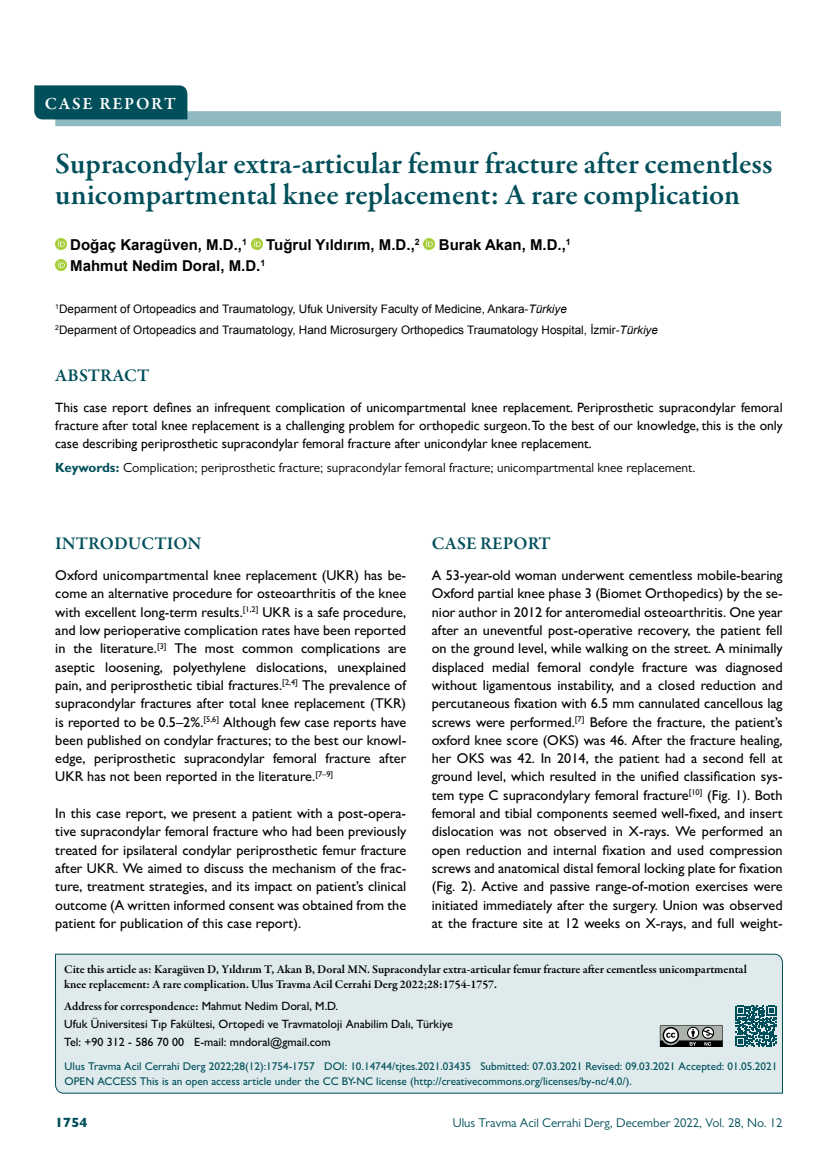
<style>
.page{position:relative;width:838px;height:1170px;background:#fff}
.page>*{position:absolute;margin:0;border:0;box-sizing:border-box;transform-origin:0 0}
.t1{font:600 30px/31.5px "Garamond Premr Pro";color:#004f5a}
.t2{font:600 18px "Garamond Premr Pro";letter-spacing:.005em;color:#004f5a}
.t3{font:600 17.25px "Garamond Premr Pro";letter-spacing:.1em;color:#fff}
.t4{font:700 15px "Arial";color:#000}
.t5{font:500 14.25px/18.3px "Gill Sans MT Pro";color:#000;text-align:justify}
.t6{font:13.5px/18px "Gill Sans";color:#000;text-align:justify}
.t7{font:800 13.5px "Gill Sans MT Pro";color:#004f5a}
.t8{font:13.35px "Gill Sans MT Pro";color:#000}
.t9{font:12.75px "Gill Sans MT Pro";color:#004f5a}
.t10{font:600 12px/15px "Garamond Premr Pro";color:#000}
.t11{font:500 12px/18px "Gill Sans MT Pro";color:#000}
.t12{font:11.7px/21px "Arial";color:#000}
.t13{font:500 11.25px/15px "Gill Sans MT Pro";color:#004f5a}
.s1{font-style:italic}
.s2{font-weight:700;color:#004f5a}
.s3{font-family:"Gill Sans MT Pro";font-weight:500}
</style>
<div class="page">
<div style="left:55px;top:111px;width:726px;height:15px;background:#90bac2"></div>
<svg style="left:55px;top:238px;width:11px;height:11px"></svg>
<svg style="left:251px;top:238px;width:11px;height:11px"></svg>
<svg style="left:424px;top:238px;width:11px;height:11px"></svg>
<svg style="left:55px;top:259px;width:11px;height:11px"></svg>
<div style="left:34px;top:85px;width:153px;height:34px;background:#004f5a"></div>
<div style="left:55px;top:953px;width:728px;height:140px;background:#deeaec"></div>
<svg style="left:735px;top:1005px;width:41px;height:41px;background:#417c85"></svg>
<svg style="left:660px;top:1024px;width:68px;height:28px;background:#8f9493"></svg>
<p class="t3" style="left:45px;top:93px;width:133px">CASE REPORT</p>
<h1 class="t1" style="left:55px;top:148px;width:718px">Supracondylar extra-articular femur fracture after cementless unicompartmental knee replacement: A rare complication</h1>
<p class="t4" style="left:70px;top:234px;width:178px">Doğaç Karagüven, M.D.,<sup>1</sup></p>
<p class="t4" style="left:266px;top:234px;width:155px">Tuğrul Yıldırım, M.D.,<sup>2</sup></p>
<p class="t4" style="left:439px;top:234px;width:133px">Burak Akan, M.D.,<sup>1</sup></p>
<p class="t4" style="left:70px;top:255px;width:196px">Mahmut Nedim Doral, M.D.<sup>1</sup></p>
<p class="t12" style="left:55px;top:298px;width:604px"><sup>1</sup>Deparment of Ortopeadics and Traumatology, Ufuk University Faculty of Medicine, Ankara-<span class="s1">Türkiye<br></span><sup>2</sup>Deparment of Ortopeadics and Traumatology, Hand Microsurgery Orthopedics Traumatology Hospital, İzmir-<span class="s1">Türkiye</span></p>
<p class="t2" style="left:55px;top:364px;width:95px">ABSTRACT</p>
<p class="t6" style="left:55px;top:398px;width:729px">This case report defines an infrequent complication of unicompartmental knee replacement. Periprosthetic supracondylar femoral fracture after total knee replacement is a challenging problem for orthopedic surgeon. To the best of our knowledge, this is the only case describing periprosthetic supracondylar femoral fracture after unicondylar knee replacement.</p>
<p class="t8" style="left:55px;top:459px;width:642px"><span class="s2">Keywords:</span> Complication; periprosthetic fracture; supracondylar femoral fracture; unicompartmental knee replacement.</p>
<p class="t2" style="left:55px;top:532px;width:148px">INTRODUCTION</p>
<p class="t5" style="left:55px;top:566px;width:352px">Oxford unicompartmental knee replacement (UKR) has be&shy;come an alternative procedure for osteoarthritis of the knee with excellent long-term results.<sup>[1,2]</sup> UKR is a safe procedure, and low perioperative complication rates have been reported in the literature.<sup>[3]</sup> The most common complications are aseptic loosening, polyethylene dislocations, unexplained pain, and periprosthetic tibial fractures.<sup>[2,4]</sup> The prevalence of supracondylar fractures after total knee replacement (TKR) is reported to be 0.5–2%.<sup>[5,6]</sup> Although few case reports have been published on condylar fractures; to the best our knowl&shy;edge, periprosthetic supracondylar femoral fracture after UKR has not been reported in the literature.<sup>[7–9]</sup></p>
<p class="t5" style="left:55px;top:804px;width:352px">In this case report, we present a patient with a post-opera&shy;tive supracondylar femoral fracture who had been previously treated for ipsilateral condylar periprosthetic femur fracture after UKR. We aimed to discuss the mechanism of the frac&shy;ture, treatment strategies, and its impact on patient’s clinical outcome (A written informed consent was obtained from the patient for publication of this case report).</p>
<p class="t2" style="left:432px;top:532px;width:120px">CASE REPORT</p>
<p class="t5" style="left:432px;top:566px;width:352px">A 53-year-old woman underwent cementless mobile-bearing Oxford partial knee phase 3 (Biomet Orthopedics) by the se&shy;nior author in 2012 for anteromedial osteoarthritis. One year after an uneventful post-operative recovery, the patient fell on the ground level, while walking on the street. A minimally displaced medial femoral condyle fracture was diagnosed without ligamentous instability, and a closed reduction and percutaneous fixation with 6.5 mm cannulated cancellous lag screws were performed.<sup>[7]</sup> Before the fracture, the patient’s oxford knee score (OKS) was 46. After the fracture healing, her OKS was 42. In 2014, the patient had a second fell at ground level, which resulted in the unified classification sys&shy;tem type C supracondylary femoral fracture<sup>[10]</sup> (Fig. 1). Both femoral and tibial components seemed well-fixed, and insert dislocation was not observed in X-rays. We performed an open reduction and internal fixation and used compression screws and anatomical distal femoral locking plate for fixation (Fig. 2). Active and passive range-of-motion exercises were initiated immediately after the surgery. Union was observed at the fracture site at 12 weeks on X-rays, and full weight-</p>
<p class="t10" style="left:64px;top:962px;width:684px">Cite this article as: Karagüven D, Yıldırım T, Akan B, Doral MN. Supracondylar extra-articular femur fracture after cementless unicompartmental knee replacement: A rare complication. Ulus Travma Acil Cerrahi Derg 2022;28:1754-1757.</p>
<p class="t10" style="left:64px;top:999px;width:275px">Address for correspondence: <span class="s3">Mahmut Nedim Doral, M.D.</span></p>
<p class="t11" style="left:64px;top:1015px;width:390px">Ufuk Üniversitesi Tıp Fakültesi, Ortopedi ve Travmatoloji Anabilim Dalı, Türkiye<br>Tel: +90 312 - 586 70 00 E-mail: mndoral@gmail.com</p>
<p class="t13" style="left:65px;top:1058px;width:714px">Ulus Travma Acil Cerrahi Derg 2022;28(12):1754-1757 DOI: 10.14744/tjtes.2021.03435 Submitted: 07.03.2021 Revised: 09.03.2021 Accepted: 01.05.2021<br>OPEN ACCESS This is an open access article under the CC BY-NC license (http://creativecommons.org/licenses/by-nc/4.0/).</p>
<p class="t7" style="left:55px;top:1114px;width:34px">1754</p>
<p class="t9" style="left:453px;top:1115px;width:331px">Ulus Travma Acil Cerrahi Derg, December 2022, Vol. 28, No. 12</p>
</div>
